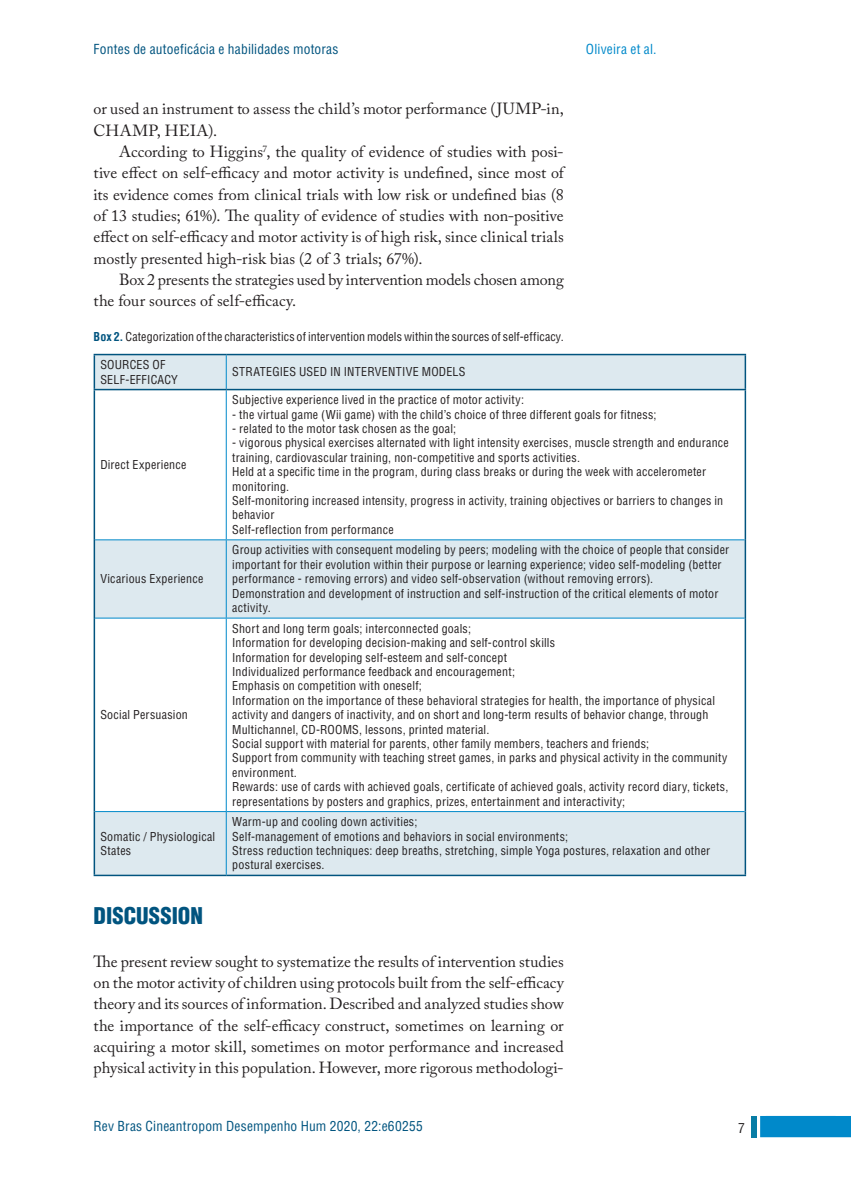
<style>
.page{position:relative;width:851px;height:1191px;background:#fff}
.page>*{position:absolute;margin:0;border:0;box-sizing:border-box;transform-origin:0 0}
.t1{font:900 condensed 22.5px "Helvetica LT Std";color:#01547f}
.t2{font:16.05px/21.3px "Adobe Caslon Pro";color:#231f20}
.t3{font:condensed 13.5px "Helvetica LT Std";letter-spacing:.015em;color:#01547f}
.t4{font:condensed 13.5px "Helvetica LT Std";letter-spacing:.015em;color:#0089ca}
.t5{font:condensed 13.5px "Helvetica LT Std";color:#231f20}
.t6{font:condensed 12px/14.4px "Helvetica LT Std";letter-spacing:.02em;color:#231f20}
.s1{font-weight:700;color:#01547f}
</style>
<div class="page">
<div style="left:751px;top:1116px;width:5px;height:21px;background:#087da5"></div>
<div style="left:760px;top:1116px;width:90px;height:21px;background:#0089ca"></div>
<svg style="left:95px;top:355px;width:649px;height:519px"></svg>
<hr style="left:94px;top:354px;width:132px;height:1px;background:#01547f">
<hr style="left:94px;top:355px;width:1px;height:34px;background:#01547f">
<hr style="left:226px;top:354px;width:520px;height:1px;background:#01547f">
<hr style="left:744px;top:355px;width:2px;height:34px;background:#01547f">
<hr style="left:94px;top:390px;width:1px;height:150px;background:#01547f">
<hr style="left:744px;top:390px;width:2px;height:150px;background:#01547f">
<hr style="left:94px;top:540px;width:1px;height:78px;background:#01547f">
<hr style="left:744px;top:540px;width:2px;height:78px;background:#01547f">
<hr style="left:94px;top:618px;width:1px;height:193px;background:#01547f">
<hr style="left:744px;top:618px;width:2px;height:193px;background:#01547f">
<hr style="left:94px;top:811px;width:1px;height:63px;background:#01547f">
<hr style="left:744px;top:811px;width:2px;height:63px;background:#01547f">
<hr style="left:94px;top:874px;width:132px;height:2px;background:#01547f">
<hr style="left:226px;top:874px;width:520px;height:2px;background:#01547f">
<hr style="left:226px;top:355px;width:1px;height:34px;background:#0089ca">
<hr style="left:226px;top:390px;width:1px;height:149px;background:#0089ca">
<hr style="left:95px;top:539px;width:131px;height:1px;background:#0089ca">
<hr style="left:226px;top:539px;width:518px;height:1px;background:#0089ca">
<hr style="left:226px;top:540px;width:1px;height:77px;background:#0089ca">
<hr style="left:95px;top:617px;width:131px;height:1px;background:#0089ca">
<hr style="left:226px;top:617px;width:518px;height:1px;background:#0089ca">
<hr style="left:226px;top:618px;width:1px;height:193px;background:#0089ca">
<hr style="left:95px;top:811px;width:131px;height:1px;background:#0089ca">
<hr style="left:226px;top:811px;width:518px;height:1px;background:#0089ca">
<hr style="left:226px;top:812px;width:1px;height:62px;background:#0089ca">
<hr style="left:94px;top:389px;width:132px;height:1px;background:#01547f">
<hr style="left:226px;top:389px;width:520px;height:1px;background:#01547f">
<p class="t3" style="left:94px;top:41px;width:246px">Fontes de autoeficácia e habilidades motoras</p>
<p class="t4" style="left:586px;top:41px;width:72px">Oliveira et al.</p>
<h2 class="t2" style="left:94px;top:98px;width:471px">or used an instrument to assess the child’s motor performance (JUMP-in,<br>CHAMP, HEIA).</h2>
<p class="t2" style="left:94px;top:141px;width:471px;text-align:justify;text-indent:26px">According to Higgins<sup>7</sup>, the quality of evidence of studies with posi&shy;tive effect on self-efficacy and motor activity is undefined, since most of its evidence comes from clinical trials with low risk or undefined bias (8 of 13 studies; 61%). The quality of evidence of studies with non-positive effect on self-efficacy and motor activity is of high risk, since clinical trials mostly presented high-risk bias (2 of 3 trials; 67%).</p>
<h2 class="t2" style="left:94px;top:269px;width:471px;text-indent:26px">Box 2 presents the strategies used by intervention models chosen among the four sources of self-efficacy.</h2>
<p class="t6" style="left:94px;top:329px;width:471px"><span class="s1">Box 2.</span> Categorization of the characteristics of intervention models within the sources of self-efficacy.</p>
<p class="t6" style="left:100px;top:357px;width:79px">SOURCES OF<br>SELF-EFFICACY</p>
<p class="t6" style="left:232px;top:365px;width:235px">STRATEGIES USED IN INTERVENTIVE MODELS</p>
<p class="t6" style="left:100px;top:457px;width:88px">Direct Experience</p>
<p class="t6" style="left:100px;top:571px;width:104px">Vicarious Experience</p>
<p class="t6" style="left:100px;top:707px;width:89px">Social Persuasion</p>
<p class="t6" style="left:100px;top:829px;width:116px">Somatic / Physiological<br>States</p>
<p class="t6" style="left:232px;top:392px;width:293px">Subjective experience lived in the practice of motor activity:</p>
<p class="t6" style="left:232px;top:407px;width:426px">- the virtual game (Wii game) with the child’s choice of three different goals for fitness;</p>
<p class="t6" style="left:232px;top:421px;width:225px">- related to the motor task chosen as the goal;</p>
<p class="t6" style="left:232px;top:436px;width:498px">- vigorous physical exercises alternated with light intensity exercises, muscle strength and endurance training, cardiovascular training, non-competitive and sports activities.<br>Held at a specific time in the program, during class breaks or during the week with accelerometer monitoring.<br>Self-monitoring increased intensity, progress in activity, training objectives or barriers to changes in behavior<br>Self-reflection from performance</p>
<p class="t6" style="left:232px;top:543px;width:498px">Group activities with consequent modeling by peers; modeling with the choice of people that consider important for their evolution within their purpose or learning experience; video self-modeling (better performance - removing errors) and video self-observation (without removing errors).<br>Demonstration and development of instruction and self-instruction of the critical elements of motor activity.</p>
<p class="t6" style="left:232px;top:621px;width:497px">Short and long term goals; interconnected goals;<br>Information for developing decision-making and self-control skills<br>Information for developing self-esteem and self-concept<br>Individualized performance feedback and encouragement;<br>Emphasis on competition with oneself;<br>Information on the importance of these behavioral strategies for health, the importance of physical activity and dangers of inactivity, and on short and long-term results of behavior change, through Multichannel, CD-ROOMS, lessons, printed material.<br>Social support with material for parents, other family members, teachers and friends;<br>Support from community with teaching street games, in parks and physical activity in the community environment.<br>Rewards: use of cards with achieved goals, certificate of achieved goals, activity record diary, tickets, representations by posters and graphics, prizes, entertainment and interactivity;</p>
<p class="t6" style="left:232px;top:814px;width:479px">Warm-up and cooling down activities;<br>Self-management of emotions and behaviors in social environments;<br>Stress reduction techniques: deep breaths, stretching, simple Yoga postures, relaxation and other postural exercises.</p>
<h1 class="t1" style="left:94px;top:901px;width:111px">DISCUSSION</h1>
<p class="t2" style="left:94px;top:950px;width:471px;text-align:justify">The present review sought to systematize the results of intervention studies on the motor activity of children using protocols built from the self-efficacy theory and its sources of information. Described and analyzed studies show the importance of the self-efficacy construct, sometimes on learning or acquiring a motor skill, sometimes on motor performance and increased physical activity in this population. However, more rigorous methodologi-</p>
<p class="t3" style="left:94px;top:1118px;width:331px">Rev Bras Cineantropom Desempenho Hum 2020, 22:e60255</p>
<p class="t5" style="left:738px;top:1120px;width:8px">7</p>
</div>
